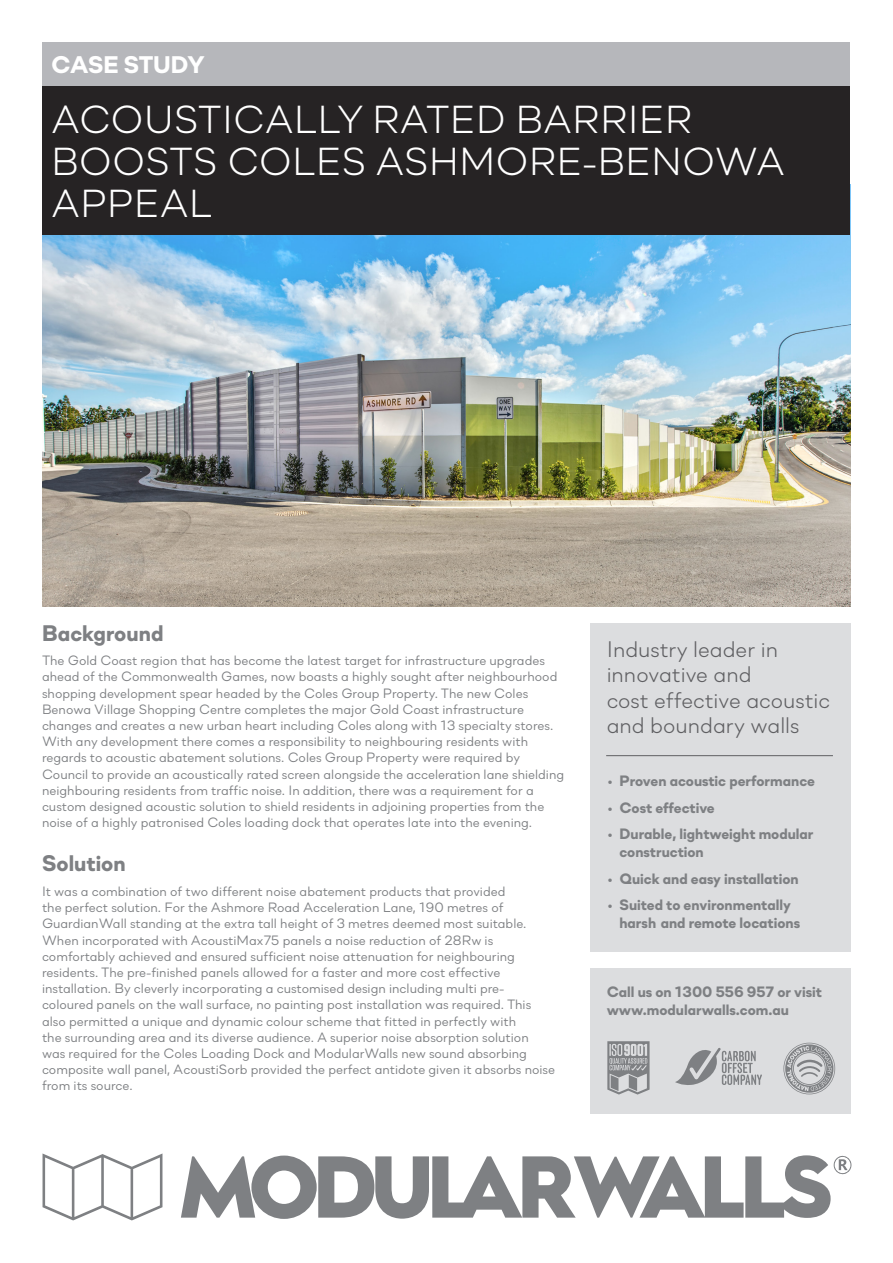
<style>
.page{position:relative;width:893px;height:1263px;background:#fff}
.page>*{position:absolute;margin:0;border:0;box-sizing:border-box;transform-origin:0 0}
.t1{font:300 39px/42px "Soin Sans Neue";color:#fff}
.t2{font:800 24px "Soin Sans Neue";letter-spacing:-.015em;color:#fff}
.t3{font:300 22.5px/25.5px "Soin Sans Neue";color:#5f5f62}
.t4{font:800 22.5px "Soin Sans Neue";color:#7e8083}
.t5{font:800 15px/18px "Soin Sans Neue";color:#7e8083}
.t6{font:13.5px/16.2px "Soin Sans Neue";color:#7e8083}
</style>
<div class="page">
<img style="left:43px;top:235px;width:807px;height:371px">
<div style="left:590px;top:623px;width:260px;height:329px;background:#dcdddf"></div>
<div style="left:590px;top:968px;width:260px;height:146px;background:#dcdddf"></div>
<div style="left:43px;top:85px;width:807px;height:150px;background:#262324"></div>
<div style="left:43px;top:43px;width:807px;height:43px;background:#b6b7bb"></div>
<svg style="left:783px;top:1043px;width:52px;height:51px"></svg>
<svg style="left:675px;top:1048px;width:87px;height:37px"></svg>
<svg style="left:607px;top:1041px;width:43px;height:53px"></svg>
<hr style="left:606px;top:755px;width:227px;height:1px;background:#5f5f62">
<svg style="left:43px;top:1153px;width:119px;height:67px"></svg>
<svg style="left:181px;top:1155px;width:670px;height:64px"></svg>
<h2 class="t2" style="left:51px;top:48px;width:155px">CASE STUDY</h2>
<h1 class="t1" style="left:51px;top:95px;width:735px">ACOUSTICALLY RATED BARRIER<br>BOOSTS COLES ASHMORE-BENOWA<br>APPEAL</h1>
<h3 class="t4" style="left:42px;top:617px;width:123px">Background</h3>
<p class="t6" style="left:42px;top:651px;width:524px">The Gold Coast region that has become the latest target for infrastructure upgrades ahead of the Commonwealth Games, now boasts a highly sought after neighbourhood shopping development spear headed by the Coles Group Property. The new Coles Benowa Village Shopping Centre completes the major Gold Coast infrastructure changes and creates a new urban heart including Coles along with 13 specialty stores.<br>With any development there comes a responsibility to neighbouring residents with regards to acoustic abatement solutions. Coles Group Property were required by Council to provide an acoustically rated screen alongside the acceleration lane shielding neighbouring residents from traffic noise. In addition, there was a requirement for a custom designed acoustic solution to shield residents in adjoining properties from the noise of a highly patronised Coles loading dock that operates late into the evening.</p>
<h3 class="t4" style="left:42px;top:847px;width:85px">Solution</h3>
<p class="t6" style="left:42px;top:882px;width:515px">It was a combination of two different noise abatement products that provided<br>the perfect solution. For the Ashmore Road Acceleration Lane, 190 metres of GuardianWall standing at the extra tall height of 3 metres deemed most suitable.<br>When incorporated with AcoustiMax75 panels a noise reduction of 28Rw is comfortably achieved and ensured sufficient noise attenuation for neighbouring residents. The pre-finished panels allowed for a faster and more cost effective installation. By cleverly incorporating a customised design including multi pre&shy;coloured panels on the wall surface, no painting post installation was required. This also permitted a unique and dynamic colour scheme that fitted in perfectly with<br>the surrounding area and its diverse audience. A superior noise absorption solution was required for the Coles Loading Dock and ModularWalls new sound absorbing composite wall panel, AcoustiSorb provided the perfect antidote given it absorbs noise from its source.</p>
<h3 class="t3" style="left:607px;top:634px;width:225px">Industry leader in innovative and<br>cost effective acoustic and boundary walls</h3>
<p class="t5" style="left:607px;top:771px;width:210px">• Proven acoustic performance</p>
<p class="t5" style="left:607px;top:798px;width:110px">• Cost effective</p>
<p class="t5" style="left:619px;top:824px;width:196px;text-indent:-13px">• Durable, lightweight modular construction</p>
<p class="t5" style="left:607px;top:869px;width:193px">• Quick and easy installation</p>
<p class="t5" style="left:619px;top:895px;width:182px;text-indent:-13px">• Suited to environmentally harsh and remote locations</p>
<p class="t5" style="left:607px;top:982px;width:217px">Call us on 1300 556 957 or visit www.modularwalls.com.au</p>
</div>
